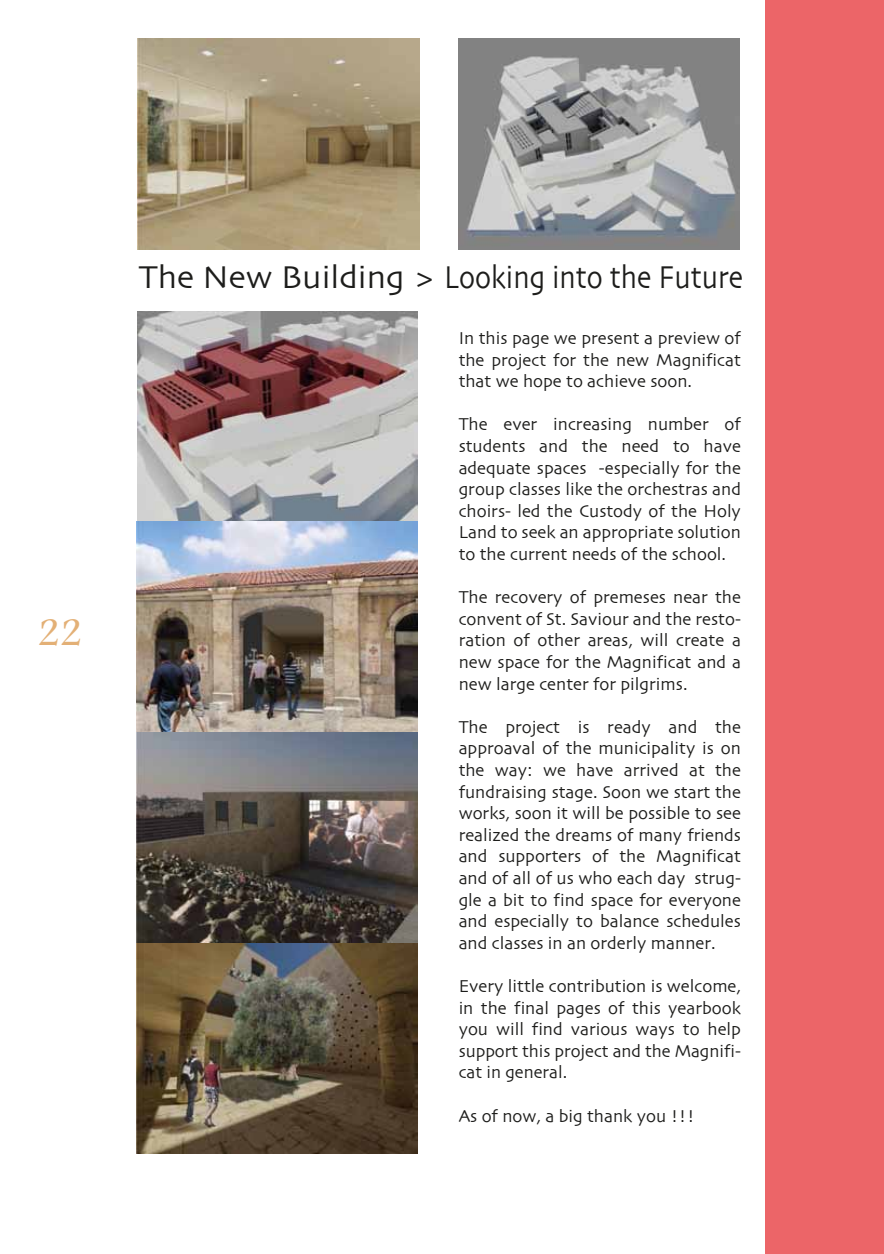
<style>
.page{position:relative;width:884px;height:1254px;background:#fff}
.page>*{position:absolute;margin:0;border:0;box-sizing:border-box;transform-origin:0 0}
.t1{font:40.5px "Footlight MT Light";color:#e3b076}
.t2{font:33px "Skia";color:#1d1d1b}
.t3{font:18px/21.6px "Skia";color:#1d1d1b;text-align:justify}
</style>
<div class="page">
<div style="left:765px;top:0;width:119px;height:1254px;background:#ec6568"></div>
<img style="left:137px;top:311px;width:281px;height:842px">
<img style="left:138px;top:38px;width:281px;height:211px">
<img style="left:458px;top:38px;width:281px;height:211px">
<h1 class="t1" style="left:38px;top:617px;width:46px">22</h1>
<h2 class="t2" style="left:139px;top:263px;width:606px">The New Building &gt; Looking into the Future</h2>
<p class="t3" style="left:459px;top:328px;width:284px">In this page we present a preview of the project for the new Magnificat that we hope to achieve soon.</p>
<p class="t3" style="left:459px;top:414px;width:284px">The ever increasing number of students and the need to have adequate spaces -especially for the group classes like the orchestras and choirs- led the Custody of the Holy Land to seek an appropriate solution to the current needs of the school.</p>
<p class="t3" style="left:459px;top:587px;width:284px">The recovery of premeses near the convent of St. Saviour and the resto&shy;ration of other areas, will create a new space for the Magnificat and a new large center for pilgrims.</p>
<p class="t3" style="left:459px;top:717px;width:284px">The project is ready and the approaval of the municipality is on the way: we have arrived at the fundraising stage. Soon we start the works, soon it will be possible to see realized the dreams of many friends and supporters of the Magnificat and of all of us who each day strug&shy;gle a bit to find space for everyone and especially to balance schedules and classes in an orderly manner.</p>
<p class="t3" style="left:459px;top:976px;width:284px">Every little contribution is welcome, in the final pages of this yearbook you will find various ways to help support this project and the Magnifi&shy;cat in general.</p>
<p class="t3" style="left:459px;top:1106px;width:238px">As of now, a big thank you !!!</p>
</div>
